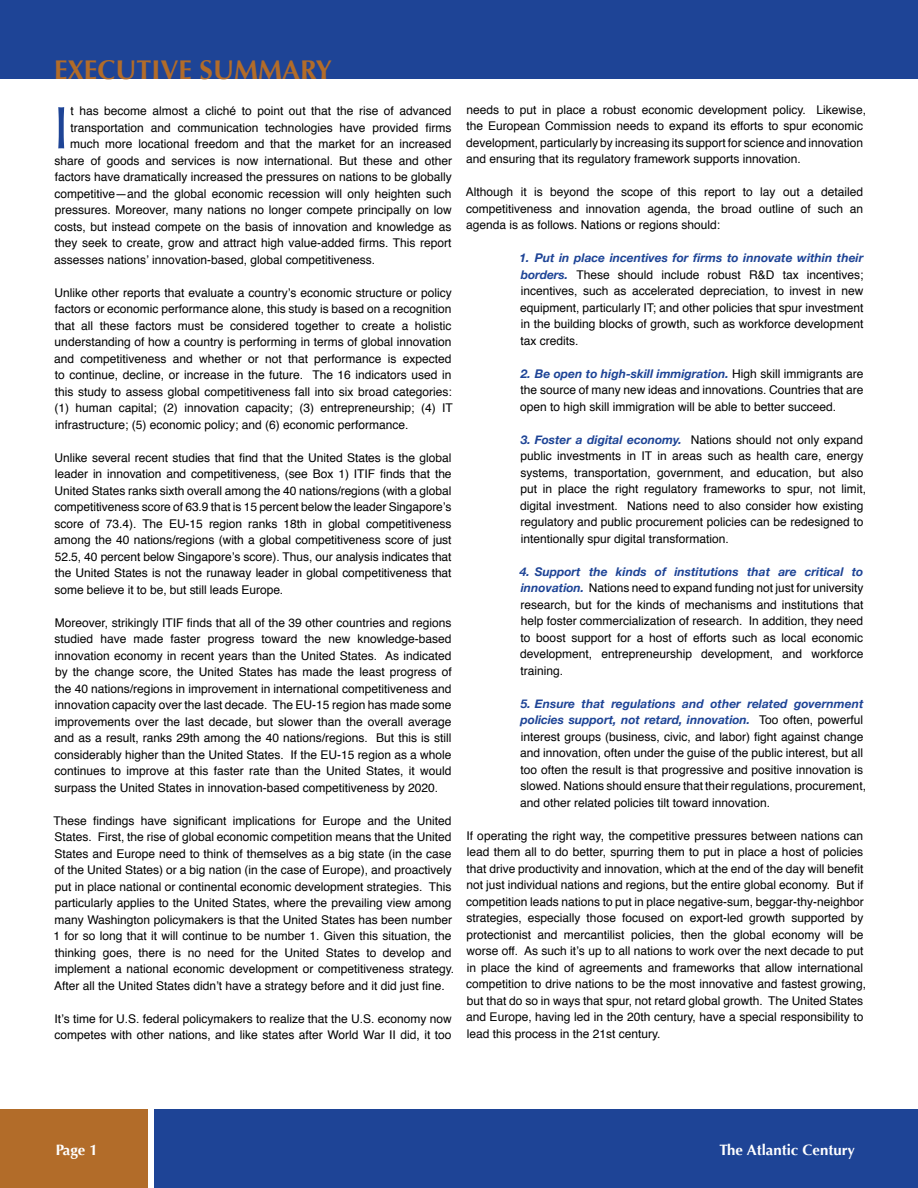
<style>
.page{position:relative;width:918px;height:1188px;background:#fff}
.page>*{position:absolute;margin:0;border:0;box-sizing:border-box;transform-origin:0 0}
.t1{font:60.15px "Optima";color:#1e4496}
.t2{font:700 27px "Optima";color:#b26c29}
.t3{font:700 15px "Optima";color:#fff}
.t4{font:12px/16.5px "Helvetica";color:#000}
.t5{font:italic 700 12px/16.5px "Helvetica Neue";color:#1e4496}
.s1{font-family:"Helvetica Neue";font-weight:700;font-style:italic;color:#1e4496}
.s2{font-family:"Helvetica";font-weight:400;font-style:normal;color:#000}
</style>
<div class="page">
<div style="left:154px;top:1109px;width:764px;height:79px;background:#1e4496"></div>
<div style="left:0;top:0;width:918px;height:79px;background:#1e4496"></div>
<div style="left:0;top:1109px;width:147px;height:79px;background:#b26c29"></div>
<h2 class="t2" style="left:54px;top:54px;width:280px">EXECUTIVE SUMMARY</h2>
<h1 class="t1" style="left:53px;top:93px;width:7px">I</h1>
<p class="t4" style="left:70px;top:102px;width:383px">t has become almost a cliché to point out that the rise of advanced</p>
<p class="t4" style="left:70px;top:119px;width:383px">transportation and communication technologies have provided firms</p>
<p class="t4" style="left:70px;top:135px;width:383px">much more locational freedom and that the market for an increased</p>
<p class="t4" style="left:55px;top:152px;width:399px">share of goods and services is now international. But these and other</p>
<p class="t4" style="left:55px;top:168px;width:398px">factors have dramatically increased the pressures on nations to be globally</p>
<p class="t4" style="left:54px;top:185px;width:399px">competitive—and the global economic recession will only heighten such</p>
<p class="t4" style="left:55px;top:201px;width:399px">pressures. Moreover, many nations no longer compete principally on low</p>
<p class="t4" style="left:54px;top:218px;width:399px">costs, but instead compete on the basis of innovation and knowledge as</p>
<p class="t4" style="left:55px;top:234px;width:398px">they seek to create, grow and attract high value-added firms. This report</p>
<p class="t4" style="left:54px;top:251px;width:322px">assesses nations’ innovation-based, global competitiveness.</p>
<p class="t4" style="left:54px;top:284px;width:400px;text-align:justify">Unlike other reports that evaluate a country’s economic structure or policy factors or economic performance alone, this study is based on a recognition that all these factors must be considered together to create a holistic understanding of how a country is performing in terms of global innovation and competitiveness and whether or not that performance is expected to continue, decline, or increase in the future. The 16 indicators used in this study to assess global competitiveness fall into six broad categories: (1) human capital; (2) innovation capacity; (3) entrepreneurship; (4) IT infrastructure; (5) economic policy; and (6) economic performance.</p>
<p class="t4" style="left:54px;top:449px;width:399px;text-align:justify">Unlike several recent studies that find that the United States is the global leader in innovation and competitiveness, (see Box 1) ITIF finds that the United States ranks sixth overall among the 40 nations/regions (with a global competitiveness score of 63.9 that is 15 percent below the leader Singapore’s score of 73.4). The EU-15 region ranks 18th in global competitiveness among the 40 nations/regions (with a global competitiveness score of just 52.5, 40 percent below Singapore’s score). Thus, our analysis indicates that the United States is not the runaway leader in global competitiveness that some believe it to be, but still leads Europe.</p>
<p class="t4" style="left:54px;top:614px;width:399px;text-align:justify">Moreover, strikingly ITIF finds that all of the 39 other countries and regions studied have made faster progress toward the new knowledge-based innovation economy in recent years than the United States. As indicated by the change score, the United States has made the least progress of the 40 nations/regions in improvement in international competitiveness and innovation capacity over the last decade. The EU-15 region has made some improvements over the last decade, but slower than the overall average and as a result, ranks 29th among the 40 nations/regions. But this is still considerably higher than the United States. If the EU-15 region as a whole continues to improve at this faster rate than the United States, it would surpass the United States in innovation-based competitiveness by 2020.</p>
<p class="t4" style="left:53px;top:812px;width:402px">These findings have significant implications for Europe and the United States. First, the rise of global economic competition means that the United States and Europe need to think of themselves as a big state (in the case of the United States) or a big nation (in the case of Europe), and proactively put in place national or continental economic development strategies. This particularly applies to the United States, where the prevailing view among many Washington policymakers is that the United States has been number 1 for so long that it will continue to be number 1. Given this situation, the thinking goes, there is no need for the United States to develop and implement a national economic development or competitiveness strategy.<br>After all the United States didn’t have a strategy before and it did just fine.</p>
<p class="t4" style="left:54px;top:1010px;width:399px">It’s time for U.S. federal policymakers to realize that the U.S. economy now competes with other nations, and like states after World War II did, it too</p>
<p class="t4" style="left:466px;top:101px;width:401px">needs to put in place a robust economic development policy. Likewise, the European Commission needs to expand its efforts to spur economic development, particularly by increasing its support for science and innovation and ensuring that its regulatory framework supports innovation.</p>
<p class="t4" style="left:466px;top:183px;width:399px;text-align:justify">Although it is beyond the scope of this report to lay out a detailed competitiveness and innovation agenda, the broad outline of such an agenda is as follows. Nations or regions should:</p>
<p class="t5" style="left:519px;top:250px;width:346px">1. Put in place incentives for firms to innovate within their</p>
<p class="t4" style="left:520px;top:266px;width:345px;text-align:justify"><span class="s1">borders.</span> These should include robust R&amp;D tax incentives; incentives, such as accelerated depreciation, to invest in new equipment, particularly IT; and other policies that spur investment in the building blocks of growth, such as workforce development tax credits.</p>
<p class="t5" style="left:521px;top:365px;width:344px">2. Be open to high-skill immigration. <span class="s2">High skill immigrants are</span></p>
<p class="t4" style="left:520px;top:381px;width:345px">the source of many new ideas and innovations. Countries that are open to high skill immigration will be able to better succeed.</p>
<p class="t4" style="left:520px;top:431px;width:347px"><span class="s1">3. Foster a digital economy.</span> Nations should not only expand public investments in IT in areas such as health care, energy systems, transportation, government, and education, but also put in place the right regulatory frameworks to spur, not limit, digital investment. Nations need to also consider how existing regulatory and public procurement policies can be redesigned to intentionally spur digital transformation.</p>
<p class="t5" style="left:520px;top:563px;width:345px">4. Support the kinds of institutions that are critical to</p>
<p class="t4" style="left:520px;top:579px;width:345px;text-align:justify"><span class="s1">innovation.</span> Nations need to expand funding not just for university research, but for the kinds of mechanisms and institutions that help foster commercialization of research. In addition, they need to boost support for a host of efforts such as local economic development, entrepreneurship development, and workforce training.</p>
<p class="t5" style="left:521px;top:695px;width:344px">5. Ensure that regulations and other related government policies support, not retard, innovation. <span class="s2">Too often, powerful</span></p>
<p class="t4" style="left:520px;top:728px;width:347px">interest groups (business, civic, and labor) fight against change and innovation, often under the guise of the public interest, but all too often the result is that progressive and positive innovation is slowed. Nations should ensure that their regulations, procurement, and other related policies tilt toward innovation.</p>
<p class="t4" style="left:466px;top:827px;width:401px">If operating the right way, the competitive pressures between nations can lead them all to do better, spurring them to put in place a host of policies that drive productivity and innovation, which at the end of the day will benefit not just individual nations and regions, but the entire global economy. But if competition leads nations to put in place negative-sum, beggar-thy-neighbor strategies, especially those focused on export-led growth supported by protectionist and mercantilist policies, then the global economy will be worse off. As such it’s up to all nations to work over the next decade to put in place the kind of agreements and frameworks that allow international competition to drive nations to be the most innovative and fastest growing, but that do so in ways that spur, not retard global growth. The United States and Europe, having led in the 20th century, have a special responsibility to lead this process in the 21st century.</p>
<p class="t3" style="left:56px;top:1141px;width:43px">Page 1</p>
<p class="t3" style="left:720px;top:1141px;width:137px">The Atlantic Century</p>
</div>
